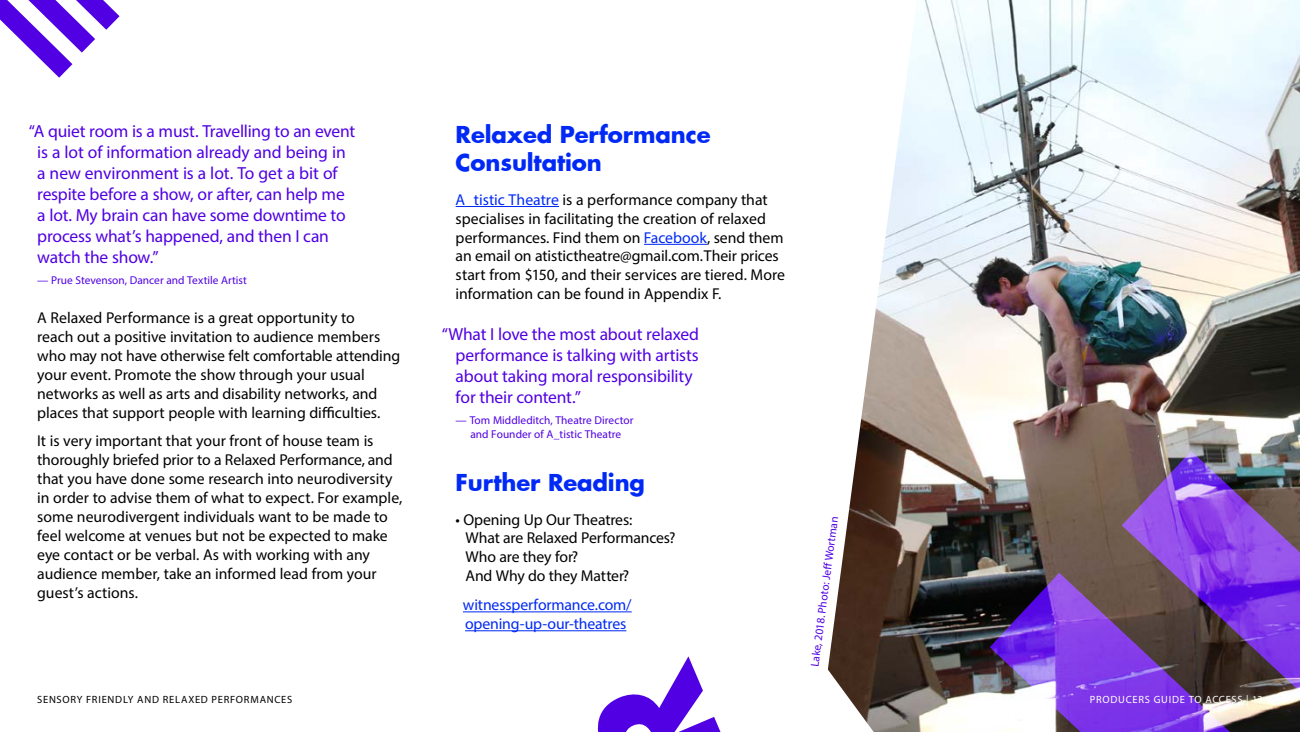
<style>
.page{position:relative;width:1300px;height:732px;background:#fff}
.page>*{position:absolute;margin:0;border:0;box-sizing:border-box;transform-origin:0 0}
.t1{font:700 22.75px/28px "Futura";letter-spacing:-.005em;color:#0029f6}
.t2{font:17.5px/21px "Myriad Pro";letter-spacing:-.01em;color:#5000e3}
.t3{font:15.75px/18.9px "Myriad Pro";color:#000}
.t4{font:15.75px/18.9px "Myriad Pro";letter-spacing:-.01em;color:#0029f6}
.t5{font:11.38px/13.7px "Myriad Pro";color:#5000e3;text-align:center}
.t6{font:10.5px "Myriad Pro";letter-spacing:.07em;color:#000}
.t7{font:10.5px "Myriad Pro";letter-spacing:.07em;color:#fff}
.s1{color:#0029f6}
.s2{color:#000}
</style>
<div class="page">
<hr style="left:456px;top:206px;width:103px;height:1px;background:#0029f6">
<hr style="left:644px;top:244px;width:63px;height:1px;background:#0029f6">
<hr style="left:463px;top:611px;width:169px;height:1px;background:#0029f6">
<hr style="left:465px;top:630px;width:161px;height:1px;background:#0029f6">
<svg style="left:597px;top:656px;width:124px;height:76px"></svg>
<svg style="left:0;top:0;width:120px;height:78px"></svg>
<img style="left:828px;top:0;width:472px;height:732px">
<img style="left:990px;top:451px;width:310px;height:281px">
<p class="t2" style="left:37px;top:120px;width:320px;text-indent:-9px">“A quiet room is a must. Travelling to an event is a lot of information already and being in a new environment is a lot. To get a bit of respite before a show, or after, can help me a lot. My brain can have some downtime to process what’s happened, and then I can watch the show.”</p>
<p class="t5" style="left:37px;top:273px;width:211px">— Prue Stevenson, Dancer and Textile Artist</p>
<p class="t3" style="left:37px;top:308px;width:364px">A Relaxed Performance is a great opportunity to<br>reach out a positive invitation to audience members who may not have otherwise felt comfortable attending your event. Promote the show through your usual networks as well as arts and disability networks, and places that support people with learning difficulties.</p>
<p class="t3" style="left:37px;top:431px;width:367px">It is very important that your front of house team is thoroughly briefed prior to a Relaxed Performance, and that you have done some research into neurodiversity in order to advise them of what to expect. For example, some neurodivergent individuals want to be made to feel welcome at venues but not be expected to make eye contact or be verbal. As with working with any audience member, take an informed lead from your guest’s actions.</p>
<h1 class="t1" style="left:456px;top:120px;width:256px">Relaxed Performance<br>Consultation</h1>
<p class="t3" style="left:456px;top:190px;width:331px"><span class="s1">A_tistic Theatre</span> is a performance company that specialises in facilitating the creation of relaxed performances. Find them on <span class="s1">Facebook</span>, send them an email on atistictheatre@gmail.com. Their prices start from $150, and their services are tiered. More information can be found in Appendix F.</p>
<p class="t2" style="left:456px;top:323px;width:245px;text-indent:-14px">“What I love the most about relaxed performance is talking with artists about taking moral responsibility for their content.”</p>
<p class="t5" style="left:456px;top:413px;width:179px">— Tom Middleditch, Theatre Director and Founder of A_tistic Theatre</p>
<h1 class="t1" style="left:456px;top:467px;width:191px">Further Reading</h1>
<p class="t3" style="left:465px;top:509px;width:212px;text-indent:-10px">• Opening Up Our Theatres:<br>What are Relaxed Performances?<br>Who are they for?<br>And Why do they Matter?</p>
<p class="t4" style="left:463px;top:595px;width:170px">witnessperformance.com/ opening-up-our-theatres</p>
<p class="t5" style="left:808px;top:666px;width:153px;rotate:-83deg">Lake, 2018. Photo: Jeff Wortman</p>
<p class="t6" style="left:37px;top:692px;width:257px">SENSORY FRIENDLY AND RELAXED PERFORMANCES</p>
<p class="t7" style="left:1090px;top:692px;width:174px">PRODUCERS GUIDE TO ACCESS | <span class="s2">13</span></p>
</div>
